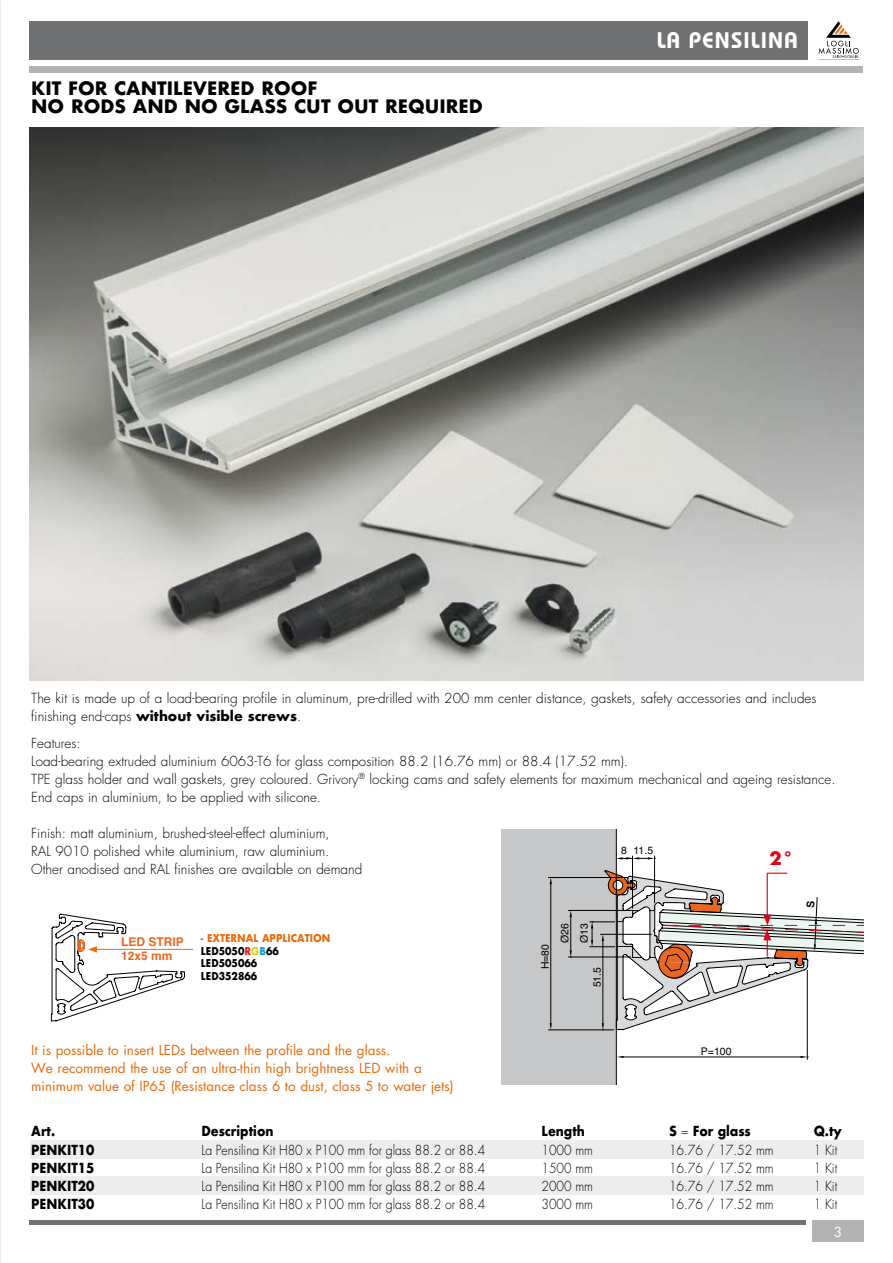
<style>
.page{position:relative;width:893px;height:1263px;background:#fff}
.page>*{position:absolute;margin:0;border:0;box-sizing:border-box;transform-origin:0 0}
.t1{font:600 22.5px "Bauhaus";letter-spacing:.05em;color:#fff}
.t2{font:700 18px/18px "Futura";color:#000}
.t3{font:700 18px "Futura";color:#e2001a}
.t4{font:300 13.5px/18px "Futura";color:#000}
.t5{font:300 13.5px "Futura";color:#000;scale:.9 1}
.t6{font:13.5px/18px "Futura";color:#eb690b}
.t7{font:700 13.5px "Futura";color:#000;scale:.9 1}
.t8{font:13.5px "Futura";color:#fff}
.t9{font:700 12px/14.4px "Helvetica";color:#ea671f}
.t10{font:700 10.5px/12.6px "Futura";color:#000;scale:.9 1}
.t11{font:10.5px "Helvetica";color:#000}
.s1{font-weight:700}
.s2{color:#eb690b}
.s3{color:#e32120}
.s4{color:#efcd00}
.s5{color:#009ee0}
.s6{font-weight:300}
</style>
<div class="page">
<hr style="left:819px;top:59px;width:40px;height:1px;background:#646567">
<svg style="left:819px;top:21px;width:40px;height:37px"></svg>
<div style="left:30px;top:66px;width:833px;height:6px;background:#b1b3b4"></div>
<div style="left:30px;top:21px;width:778px;height:39px;background:#707172"></div>
<div style="left:30px;top:1220px;width:776px;height:5px;background:#707172"></div>
<div style="left:812px;top:1220px;width:51px;height:22px;background:#b1b3b4"></div>
<div style="left:30px;top:1177px;width:833px;height:18px;background:#eceded"></div>
<div style="left:30px;top:1140px;width:833px;height:18px;background:#eceded"></div>
<img style="left:30px;top:128px;width:833px;height:552px">
<div style="left:502px;top:829px;width:114px;height:255px;background:#c6c7c8"></div>
<hr style="left:807px;top:970px;width:1px;height:89px;background:#000">
<hr style="left:624px;top:1057px;width:177px;height:1px;background:#000">
<svg style="left:617px;top:1056px;width:7px;height:2px"></svg>
<svg style="left:801px;top:1056px;width:7px;height:2px"></svg>
<hr style="left:616px;top:829px;width:1px;height:255px;background:#000">
<hr style="left:548px;top:877px;width:79px;height:1px;background:#000">
<hr style="left:550px;top:884px;width:1px;height:139px;background:#000">
<hr style="left:568px;top:910px;width:63px;height:1px;background:#000">
<hr style="left:568px;top:957px;width:63px;height:1px;background:#000">
<hr style="left:570px;top:917px;width:1px;height:33px;background:#000">
<svg style="left:570px;top:910px;width:2px;height:7px"></svg>
<svg style="left:570px;top:950px;width:2px;height:8px"></svg>
<hr style="left:548px;top:1029px;width:66px;height:1px;background:#000">
<hr style="left:632px;top:856px;width:1px;height:52px;background:#000">
<hr style="left:654px;top:856px;width:1px;height:47px;background:#000">
<hr style="left:94px;top:949px;width:99px;height:1px;background:#eb690b">
<svg style="left:51px;top:913px;width:134px;height:109px"></svg>
<img style="left:0;top:0;width:1px;height:1263px">
<svg style="left:590px;top:857px;width:273px;height:173px"></svg>
<h2 class="t2" style="left:31px;top:79px;width:453px">KIT FOR CANTILEVERED ROOF<br>NO RODS AND NO GLASS CUT OUT REQUIRED</h2>
<h1 class="t1" style="left:657px;top:27px;width:143px">LA PENSILINA</h1>
<p class="t4" style="left:31px;top:689px;width:787px">The kit is made up of a load-bearing profile in aluminum, pre-drilled with 200 mm center distance, gaskets, safety accessories and includes finishing end-caps <span class="s1">without visible screws</span>.</p>
<p class="t4" style="left:31px;top:734px;width:806px">Features:<br>Load-bearing extruded aluminium 6063-T6 for glass composition 88.2 (16.76 mm) or 88.4 (17.52 mm).<br>TPE glass holder and wall gaskets, grey coloured. Grivory<sup>®</sup> locking cams and safety elements for maximum mechanical and ageing resistance.<br>End caps in aluminium, to be applied with silicone.</p>
<p class="t4" style="left:31px;top:824px;width:333px">Finish: matt aluminium, brushed-steel-effect aluminium,<br>RAL 9010 polished white aluminium, raw aluminium.<br>Other anodised and RAL finishes are available on demand</p>
<p class="t11" style="left:621px;top:842px;width:33px">8 11.5</p>
<h2 class="t3" style="left:769px;top:845px;width:26px">2°</h2>
<p class="t9" style="left:121px;top:935px;width:64px">LED STRIP<br>12x5 mm</p>
<p class="t10" style="left:201px;top:932px;width:145px"><span class="s2">- EXTERNAL APPLICATION<br></span>LED5050<span class="s3">R</span><span class="s4">G</span><span class="s5">B</span>66<br>LED505066<br>LED352866</p>
<p class="t6" style="left:31px;top:1041px;width:424px">It is possible to insert LEDs between the profile and the glass.<br>We recommend the use of an ultra-thin high brightness LED with a minimum value of IP65 (Resistance class 6 to dust, class 5 to water jets)</p>
<p class="t11" style="left:537px;top:969px;width:27px;rotate:-90deg">H=80</p>
<p class="t11" style="left:557px;top:943px;width:21px;rotate:-90deg">Ø26</p>
<p class="t11" style="left:576px;top:943px;width:21px;rotate:-90deg">Ø13</p>
<p class="t11" style="left:589px;top:987px;width:22px;rotate:-90deg">51.5</p>
<p class="t11" style="left:701px;top:1043px;width:32px">P=100</p>
<p class="t7" style="left:31px;top:1121px;width:28px">Art.</p>
<p class="t7" style="left:201px;top:1121px;width:82px">Description</p>
<p class="t7" style="left:541px;top:1121px;width:50px">Length</p>
<p class="t7" style="left:669px;top:1121px;width:92px">S <span class="s6">=</span> For glass</p>
<p class="t7" style="left:814px;top:1121px;width:33px">Q.ty</p>
<p class="t7" style="left:31px;top:1140px;width:72px">PENKIT10</p>
<p class="t5" style="left:201px;top:1141px;width:317px">La Pensilina Kit H80 x P100 mm for glass 88.2 or 88.4</p>
<p class="t5" style="left:541px;top:1141px;width:59px">1000 mm</p>
<p class="t5" style="left:669px;top:1141px;width:118px">16.76 / 17.52 mm</p>
<p class="t5" style="left:814px;top:1141px;width:28px">1 Kit</p>
<p class="t7" style="left:31px;top:1158px;width:72px">PENKIT15</p>
<p class="t5" style="left:201px;top:1159px;width:317px">La Pensilina Kit H80 x P100 mm for glass 88.2 or 88.4</p>
<p class="t5" style="left:541px;top:1159px;width:59px">1500 mm</p>
<p class="t5" style="left:669px;top:1159px;width:118px">16.76 / 17.52 mm</p>
<p class="t5" style="left:814px;top:1159px;width:28px">1 Kit</p>
<p class="t7" style="left:31px;top:1176px;width:72px">PENKIT20</p>
<p class="t5" style="left:201px;top:1178px;width:317px">La Pensilina Kit H80 x P100 mm for glass 88.2 or 88.4</p>
<p class="t5" style="left:541px;top:1178px;width:59px">2000 mm</p>
<p class="t5" style="left:669px;top:1178px;width:118px">16.76 / 17.52 mm</p>
<p class="t5" style="left:814px;top:1178px;width:28px">1 Kit</p>
<p class="t7" style="left:31px;top:1194px;width:72px">PENKIT30</p>
<p class="t5" style="left:201px;top:1196px;width:317px">La Pensilina Kit H80 x P100 mm for glass 88.2 or 88.4</p>
<p class="t5" style="left:541px;top:1196px;width:59px">3000 mm</p>
<p class="t5" style="left:669px;top:1196px;width:118px">16.76 / 17.52 mm</p>
<p class="t5" style="left:814px;top:1196px;width:28px">1 Kit</p>
<p class="t8" style="left:834px;top:1224px;width:9px">3</p>
</div>
